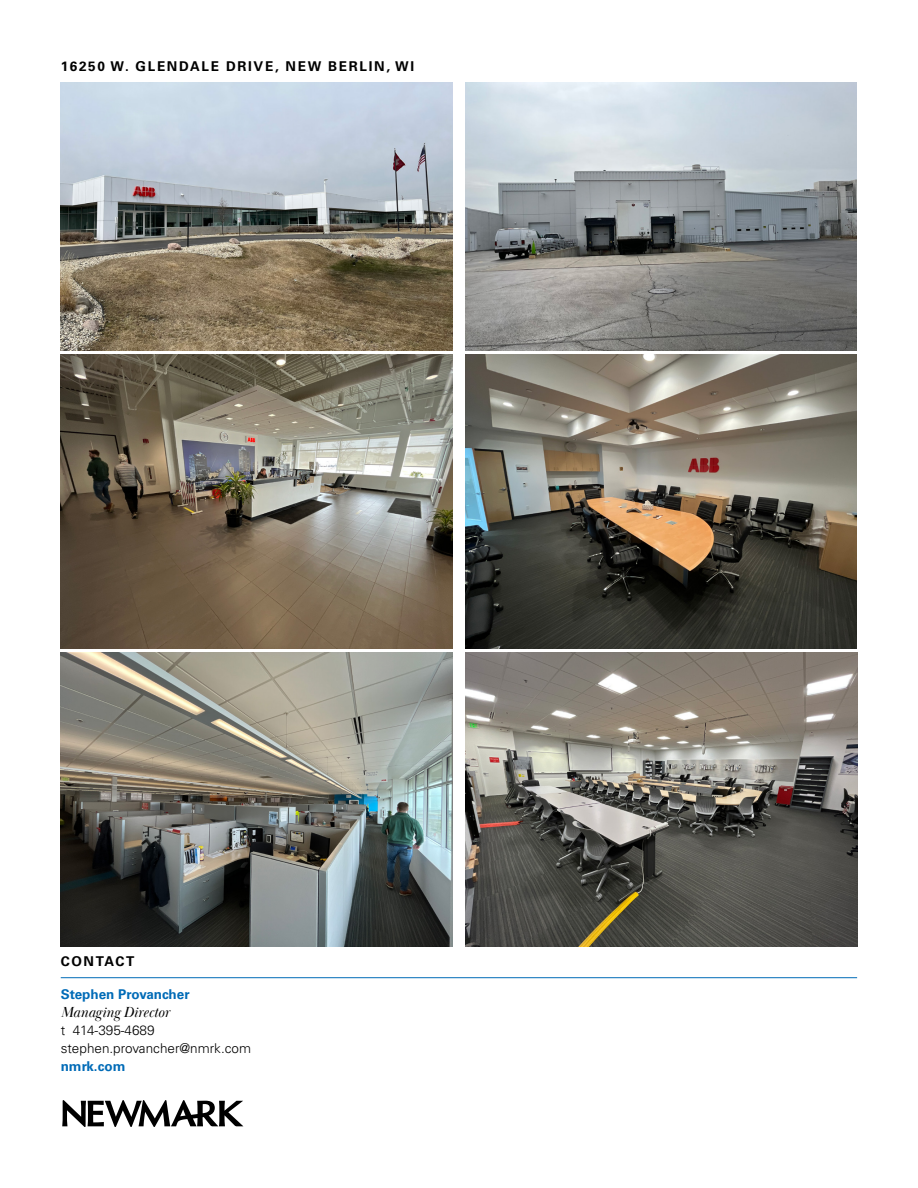
<style>
.page{position:relative;width:918px;height:1188px;background:#fff}
.page>*{position:absolute;margin:0;border:0;box-sizing:border-box;transform-origin:0 0}
.t1{font:italic 15px "Baskerville Display PT";color:#000100}
.t2{font:300 13.5px/18px "Univers LT Pro 45";color:#000100}
.t3{font:700 13.5px "Univers LT Pro 65";letter-spacing:.125em;color:#000100}
.t4{font:700 13.5px "Univers LT Pro 65";color:#006bb7}
.t5{font:700 13.5px "Univers LT Pro 65";letter-spacing:.125em;color:#000}
</style>
<div class="page">
<svg style="left:62px;top:1100px;width:181px;height:27px"></svg>
<img style="left:465px;top:83px;width:392px;height:267px">
<img style="left:61px;top:354px;width:391px;height:294px">
<img style="left:465px;top:354px;width:392px;height:294px">
<img style="left:61px;top:83px;width:391px;height:267px">
<img style="left:61px;top:652px;width:392px;height:294px">
<img style="left:465px;top:652px;width:392px;height:294px">
<hr style="left:61px;top:977px;width:796px;height:1px;background:#006bb7">
<p class="t3" style="left:61px;top:56px;width:355px">16250 W. GLENDALE DRIVE, NEW BERLIN, WI</p>
<p class="t5" style="left:61px;top:952px;width:75px">CONTACT</p>
<p class="t4" style="left:61px;top:985px;width:130px">Stephen Provancher</p>
<p class="t1" style="left:61px;top:1004px;width:110px">Managing Director</p>
<p class="t2" style="left:61px;top:1021px;width:192px">t 414-395-4689 stephen.provancher@nmrk.com</p>
<p class="t4" style="left:61px;top:1056px;width:66px">nmrk.com</p>
</div>
